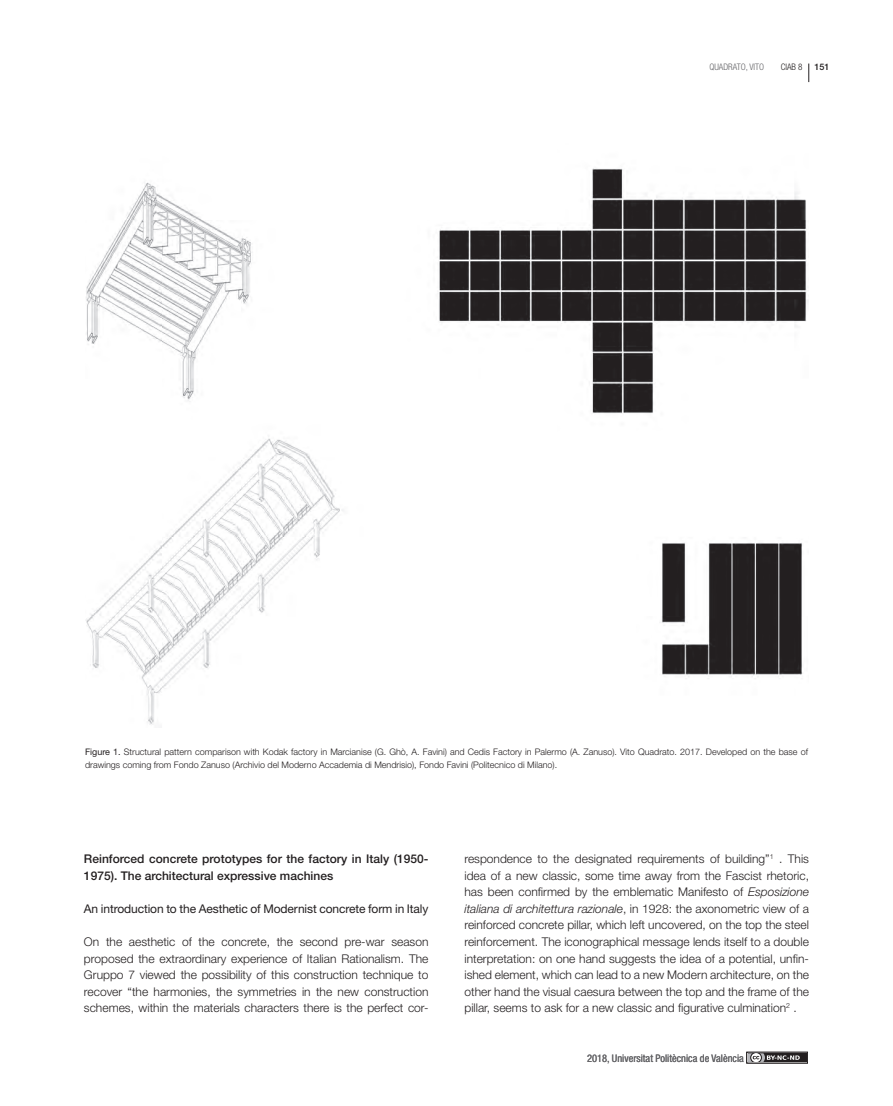
<style>
.page{position:relative;width:893px;height:1106px;background:#fff}
.page>*{position:absolute;margin:0;border:0;box-sizing:border-box;transform-origin:0 0}
.t1{font:300 12px/16.5px "Helvetica Neue LT Std";color:#231f20;text-align:justify}
.t2{font:500 12px/16.5px "Helvetica Neue LT Std";color:#231f20}
.t3{font:12px "Helvetica Neue LT Std";letter-spacing:-.01em;color:#231f20}
.t4{font:condensed 10.5px "Helvetica Neue LT Std";color:#636366}
.t5{font:300 9px/12.8px "Helvetica Neue LT Std";color:#231f20}
.t6{font:300 condensed 9px "Helvetica Neue LT Std";color:#636366}
.t7{font:300 condensed 9px "Helvetica Neue LT Std";color:#231f20}
.t8{font:500 9px "Helvetica Neue LT Std";color:#231f20}
.s1{font-weight:400}
.s2{font-style:italic}
</style>
<div class="page">
<svg style="left:808px;top:64px;width:1px;height:18px"></svg>
<div style="left:746px;top:1051px;width:62px;height:12px;border:1px solid #231f20"></div>
<div style="left:748px;top:1053px;width:58px;height:8px;background:#231f20"></div>
<svg style="left:748px;top:1053px;width:52px;height:8px"></svg>
<img style="left:86px;top:168px;width:723px;height:557px">
<p class="t6" style="left:709px;top:62px;width:56px">QUADRATO, VITO</p>
<p class="t7" style="left:781px;top:62px;width:23px">CIAB 8</p>
<p class="t8" style="left:814px;top:62px;width:17px">151</p>
<p class="t5" style="left:85px;top:745px;width:724px"><span class="s1">Figure 1.</span> Structural pattern comparison with Kodak factory in Marcianise (G. Ghò, A. Favini) and Cedis Factory in Palermo (A. Zanuso). Vito Quadrato. 2017. Developed on the base of drawings coming from Fondo Zanuso (Archivio del Moderno Accademia di Mendrisio), Fondo Favini (Politecnico di Milano).</p>
<p class="t2" style="left:84px;top:850px;width:346px">Reinforced concrete prototypes for the factory in Italy (1950-<br>1975). The architectural expressive machines</p>
<p class="t3" style="left:84px;top:901px;width:346px">An introduction to the Aesthetic of Modernist concrete form in Italy</p>
<p class="t1" style="left:84px;top:933px;width:346px">On the aesthetic of the concrete, the second pre-war season proposed the extraordinary experience of Italian Rationalism. The Gruppo 7 viewed the possibility of this construction technique to recover “the harmonies, the symmetries in the new construction schemes, within the materials characters there is the perfect cor-</p>
<p class="t1" style="left:464px;top:850px;width:346px">respondence to the designated requirements of building”<sup>1</sup> . This idea of a new classic, some time away from the Fascist rhetoric, has been confirmed by the emblematic Manifesto of <span class="s2">Esposizione italiana di architettura razionale</span>, in 1928: the axonometric view of a reinforced concrete pillar, which left uncovered, on the top the steel reinforcement. The iconographical message lends itself to a double interpretation: on one hand suggests the idea of a potential, unfin&shy;ished element, which can lead to a new Modern architecture, on the other hand the visual caesura between the top and the frame of the pillar, seems to ask for a new classic and figurative culmination<sup>2</sup> .</p>
<p class="t4" style="left:587px;top:1051px;width:158px">2018, Universitat Politècnica de València</p>
</div>
